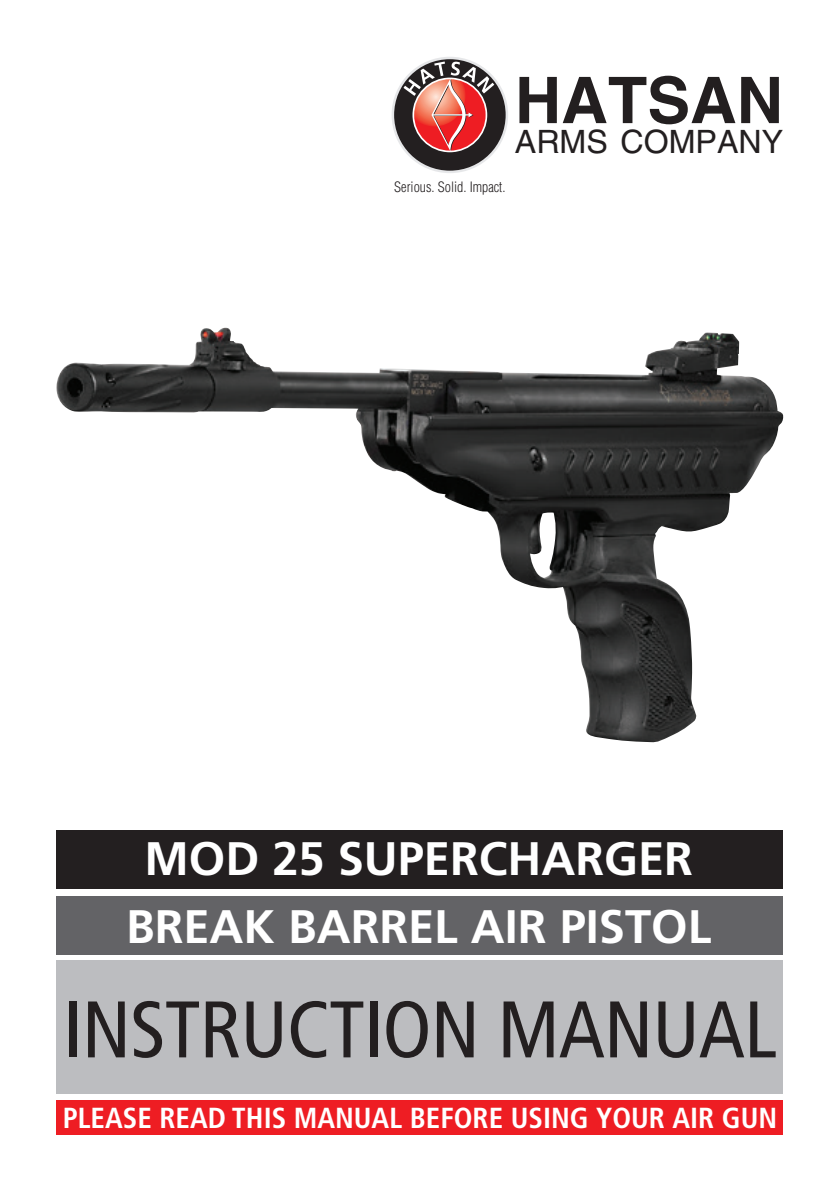
<style>
.page{position:relative;width:840px;height:1191px;background:#fff}
.page>*{position:absolute;margin:0;border:0;box-sizing:border-box;transform-origin:0 0}
.t1{font:condensed 80px "Frutiger LT Std";letter-spacing:-.01em;color:#231f20}
.t2{font:700 64.4px "Helvetica LT Std";color:#231f20}
.t3{font:700 47px "Frutiger";color:#fff}
.t4{font:32.2px "Helvetica LT Std";color:#231f20}
.t5{font:700 condensed 29px "Frutiger LT Std";color:#fff}
.t6{font:300 condensed 14px "Helvetica LT Std";color:#231f20}
</style>
<div class="page">
<div style="left:57px;top:960px;width:725px;height:134px;background:#bcbdc0"></div>
<div style="left:57px;top:896px;width:725px;height:58px;background:#636366"></div>
<div style="left:57px;top:831px;width:725px;height:58px;background:#231f20"></div>
<div style="left:57px;top:1099px;width:725px;height:35px;background:#ee1d23"></div>
<svg style="left:391px;top:57px;width:117px;height:116px"></svg>
<div style="left:394px;top:59px;width:111px;height:112px;background:#231f20;border-radius:50%"></div>
<svg style="left:403px;top:61px;width:91px;height:91px"></svg>
<img style="left:56px;top:328px;width:727px;height:414px">
<p class="t2" style="left:514px;top:61px;width:270px">HATSAN</p>
<p class="t4" style="left:514px;top:123px;width:270px">ARMS COMPANY</p>
<p class="t6" style="left:394px;top:178px;width:113px">Serious. Solid. Impact.</p>
<p class="t3" style="left:144px;top:831px;width:550px">MOD 25 SUPERCHARGER</p>
<p class="t3" style="left:126px;top:898px;width:586px">BREAK BARREL AIR PISTOL</p>
<p class="t1" style="left:63px;top:983px;width:714px">INSTRUCTION MANUAL</p>
<p class="t5" style="left:63px;top:1100px;width:715px">PLEASE READ THIS MANUAL BEFORE USING YOUR AIR GUN</p>
</div>
